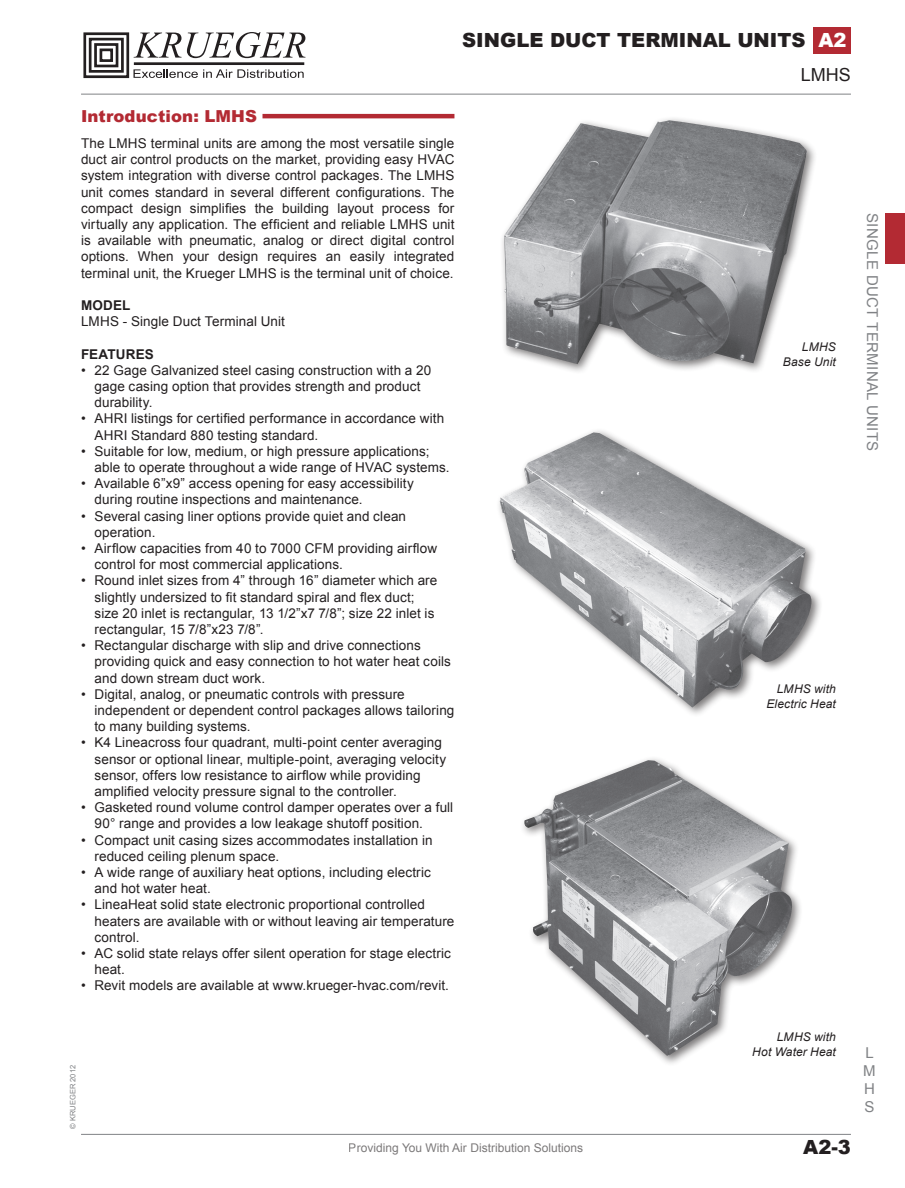
<style>
.page{position:relative;width:905px;height:1188px;background:#fff}
.page>*{position:absolute;margin:0;border:0;box-sizing:border-box;transform-origin:0 0}
.t1{font:900 19.5px "Arial";color:#231f20}
.t2{font:18px "Arial";color:#231f20}
.Normal_Text{font:900 16.5px "Arial";letter-spacing:.01em;color:#b32a33}
.t3{font:15px/18px "Arial";letter-spacing:.025em;color:#808285}
.Normal_Text-2{font:13.5px/16.2px "Arial";letter-spacing:.005em;color:#231f20}
.Features{font:13.5px "Arial";letter-spacing:.005em;color:#231f20}
.Features-2{font:700 13.5px "Arial";letter-spacing:.01em;color:#231f20}
.Note{font:italic 12px "Arial";letter-spacing:.015em;color:#231f20}
.t4{font:12px "Arial";color:#231f20}
.t5{font:7.5px "Arial";color:#808285}
.s1{color:#fff}
</style>
<div class="page">
<hr style="left:81px;top:94px;width:769px;height:1px;background:#808285">
<hr style="left:81px;top:1134px;width:769px;height:1px;background:#808285">
<div style="left:813px;top:27px;width:38px;height:27px;background:#b32a33"></div>
<div style="left:83px;top:32px;width:46px;height:46px;border:3px solid #231f20"></div>
<div style="left:89px;top:38px;width:35px;height:35px;border:3px solid #231f20"></div>
<div style="left:94px;top:43px;width:24px;height:24px;border:3px solid #231f20"></div>
<div style="left:100px;top:49px;width:13px;height:13px;border:3px solid #231f20"></div>
<hr style="left:134px;top:62px;width:170px;height:3px;background:#231f20">
<svg style="left:133px;top:32px;width:172px;height:26px"></svg>
<svg style="left:133px;top:69px;width:171px;height:9px"></svg>
<div style="left:885px;top:213px;width:19px;height:51px;background:#b32a33"></div>
<hr style="left:262px;top:114px;width:192px;height:4px;background:#b32a33">
<img style="left:524px;top:760px;width:271px;height:296px">
<div style="left:499px;top:116px;width:319px;height:259px;background:#231f20;opacity:.6"></div>
<img style="left:504px;top:120px;width:303px;height:246px">
<img style="left:500px;top:432px;width:311px;height:276px">
<h1 class="t1" style="left:462px;top:26px;width:386px">SINGLE DUCT TERMINAL UNITS <span class="s1">A2</span></h1>
<h2 class="t2" style="left:800px;top:63px;width:52px">LMHS</h2>
<p class="Normal_Text" style="left:81px;top:104px;width:177px">Introduction: LMHS</p>
<p class="Normal_Text-2" style="left:81px;top:135px;width:375px;text-align:justify">The LMHS terminal units are among the most versatile single duct air control products on the market, providing easy HVAC system integration with diverse control packages. The LMHS unit comes standard in several different configurations. The compact design simplifies the building layout process for virtually any application. The efficient and reliable LMHS unit is available with pneumatic, analog or direct digital control options. When your design requires an easily integrated terminal unit, the Krueger LMHS is the terminal unit of choice.</p>
<p class="Features-2" style="left:81px;top:296px;width:51px">MODEL</p>
<p class="Features" style="left:81px;top:313px;width:205px">LMHS - Single Duct Terminal Unit</p>
<p class="Features-2" style="left:81px;top:345px;width:74px">FEATURES</p>
<p class="Normal_Text-2" style="left:94px;top:362px;width:338px;text-indent:-14px">• 22 Gage Galvanized steel casing construction with a 20 gage casing option that provides strength and product durability.</p>
<p class="Normal_Text-2" style="left:94px;top:411px;width:351px;text-indent:-14px">• AHRI listings for certified performance in accordance with<br>AHRI Standard 880 testing standard.</p>
<p class="Normal_Text-2" style="left:94px;top:443px;width:356px;text-indent:-14px">• Suitable for low, medium, or high pressure applications; able to operate throughout a wide range of HVAC systems.</p>
<p class="Normal_Text-2" style="left:94px;top:476px;width:321px;text-indent:-14px">• Available 6”x9” access opening for easy accessibility during routine inspections and maintenance.</p>
<p class="Normal_Text-2" style="left:94px;top:508px;width:313px;text-indent:-14px">• Several casing liner options provide quiet and clean operation.</p>
<p class="Normal_Text-2" style="left:94px;top:540px;width:344px;text-indent:-14px">• Airflow capacities from 40 to 7000 CFM providing airflow control for most commercial applications.</p>
<p class="Normal_Text-2" style="left:94px;top:573px;width:344px;text-indent:-14px">• Round inlet sizes from 4” through 16” diameter which are slightly undersized to fit standard spiral and flex duct; size 20 inlet is rectangular, 13 1/2”x7 7/8”; size 22 inlet is rectangular, 15 7/8”x23 7/8”.</p>
<p class="Normal_Text-2" style="left:94px;top:638px;width:358px;text-indent:-14px">• Rectangular discharge with slip and drive connections providing quick and easy connection to hot water heat coils and down stream duct work.</p>
<p class="Normal_Text-2" style="left:94px;top:686px;width:361px;text-indent:-14px">• Digital, analog, or pneumatic controls with pressure independent or dependent control packages allows tailoring to many building systems.</p>
<p class="Normal_Text-2" style="left:94px;top:735px;width:353px;text-indent:-14px">• K4 Lineacross four quadrant, multi-point center averaging sensor or optional linear, multiple-point, averaging velocity sensor, offers low resistance to airflow while providing amplified velocity pressure signal to the controller.</p>
<p class="Normal_Text-2" style="left:94px;top:800px;width:360px;text-indent:-14px">• Gasketed round volume control damper operates over a full<br>90° range and provides a low leakage shutoff position.</p>
<p class="Normal_Text-2" style="left:94px;top:832px;width:340px;text-indent:-14px">• Compact unit casing sizes accommodates installation in reduced ceiling plenum space.</p>
<p class="Normal_Text-2" style="left:94px;top:864px;width:338px;text-indent:-14px">• A wide range of auxiliary heat options, including electric and hot water heat.</p>
<p class="Normal_Text-2" style="left:94px;top:897px;width:361px;text-indent:-14px">• LineaHeat solid state electronic proportional controlled heaters are available with or without leaving air temperature control.</p>
<p class="Normal_Text-2" style="left:94px;top:945px;width:358px;text-indent:-14px">• AC solid state relays offer silent operation for stage electric heat.</p>
<p class="Normal_Text-2" style="left:81px;top:978px;width:369px">• Revit models are available at www.krueger-hvac.com/revit.</p>
<p class="Note" style="left:801px;top:339px;width:36px">LMHS</p>
<p class="Note" style="left:782px;top:354px;width:55px">Base Unit</p>
<p class="Note" style="left:776px;top:681px;width:61px">LMHS with</p>
<p class="Note" style="left:766px;top:696px;width:71px">Electric Heat</p>
<p class="t3" style="left:881px;top:213px;width:240px;rotate:90deg">SINGLE DUCT TERMINAL UNITS</p>
<p class="t5" style="left:68px;top:1129px;width:65px;rotate:-90deg">© KRUEGER 2012</p>
<p class="Note" style="left:776px;top:1029px;width:61px">LMHS with</p>
<p class="Note" style="left:752px;top:1044px;width:85px">Hot Water Heat</p>
<p class="t4" style="left:349px;top:1140px;width:236px">Providing You With Air Distribution Solutions</p>
<p class="t1" style="left:803px;top:1133px;width:49px">A2-3</p>
<p class="t3" style="left:863px;top:1044px;width:14px">L<br>M<br>H<br>S</p>
</div>
